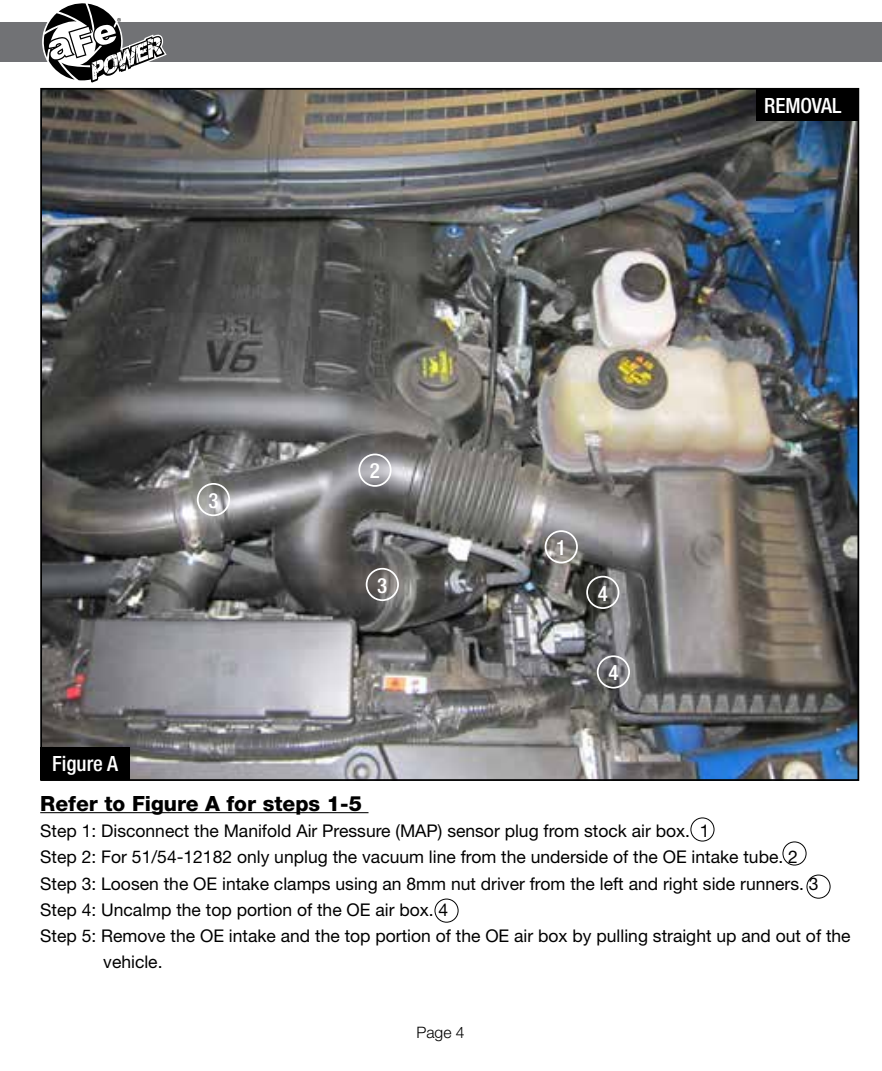
<style>
.page{position:relative;width:882px;height:1071px;background:#fff}
.page>*{position:absolute;margin:0;border:0;box-sizing:border-box;transform-origin:0 0}
.t1{font:800 21px "Helvetica Neue";color:#000}
.t2{font:500 condensed 21px "Helvetica Neue";color:#fff}
.t3{font:17.5px "Helvetica Neue";color:#000}
.t4{font:300 15.75px "Helvetica Neue";color:#000}
</style>
<div class="page">
<div style="left:0;top:23px;width:882px;height:39px;background:#717275"></div>
<svg style="left:43px;top:3px;width:124px;height:80px"></svg>
<img style="left:43px;top:91px;width:813px;height:687px">
<hr style="left:40px;top:812px;width:329px;height:1px;background:#000">
<div style="left:756px;top:88px;width:103px;height:33px;background:#000"></div>
<div style="left:690px;top:817px;width:24px;height:25px;border:1px solid #000;border-radius:50%"></div>
<div style="left:783px;top:842px;width:24px;height:24px;border:1px solid #000;border-radius:50%"></div>
<div style="left:807px;top:875px;width:24px;height:24px;border:1px solid #000;border-radius:50%"></div>
<div style="left:435px;top:899px;width:24px;height:24px;border:1px solid #000;border-radius:50%"></div>
<div style="left:40px;top:747px;width:90px;height:33px;background:#000"></div>
<div style="left:545px;top:530px;width:33px;height:33px;border:2px solid #fff;border-radius:50%"></div>
<div style="left:358px;top:454px;width:34px;height:33px;border:2px solid #fff;border-radius:50%"></div>
<div style="left:366px;top:568px;width:33px;height:33px;border:2px solid #fff;border-radius:50%"></div>
<div style="left:586px;top:576px;width:33px;height:33px;border:2px solid #fff;border-radius:50%"></div>
<div style="left:197px;top:483px;width:33px;height:33px;border:2px solid #fff;border-radius:50%"></div>
<div style="left:597px;top:655px;width:33px;height:34px;border:2px solid #fff;border-radius:50%"></div>
<p class="t2" style="left:208px;top:488px;width:12px">3</p>
<p class="t2" style="left:52px;top:751px;width:67px">Figure A</p>
<p class="t2" style="left:370px;top:458px;width:12px">2</p>
<p class="t2" style="left:377px;top:573px;width:12px">3</p>
<p class="t2" style="left:764px;top:93px;width:79px">REMOVAL</p>
<p class="t2" style="left:556px;top:535px;width:12px">1</p>
<p class="t2" style="left:598px;top:581px;width:12px">4</p>
<p class="t2" style="left:608px;top:660px;width:12px">4</p>
<p class="t1" style="left:40px;top:791px;width:323px">Refer to Figure A for steps 1-5</p>
<p class="t3" style="left:40px;top:820px;width:671px">Step 1: Disconnect the Manifold Air Pressure (MAP) sensor plug from stock air box. 1</p>
<p class="t3" style="left:40px;top:847px;width:759px">Step 2: For 51/54-12182 only unplug the vacuum line from the underside of the OE intake tube. 2</p>
<p class="t3" style="left:40px;top:873px;width:780px">Step 3: Loosen the OE intake clamps using an 8mm nut driver from the left and right side runners. 3</p>
<p class="t3" style="left:40px;top:899px;width:410px">Step 4: Uncalmp the top portion of the OE air box. 4</p>
<p class="t3" style="left:40px;top:925px;width:812px">Step 5: Remove the OE intake and the top portion of the OE air box by pulling straight up and out of the</p>
<p class="t3" style="left:103px;top:952px;width:61px">vehicle.</p>
<p class="t4" style="left:416px;top:1023px;width:50px">Page 4</p>
</div>
